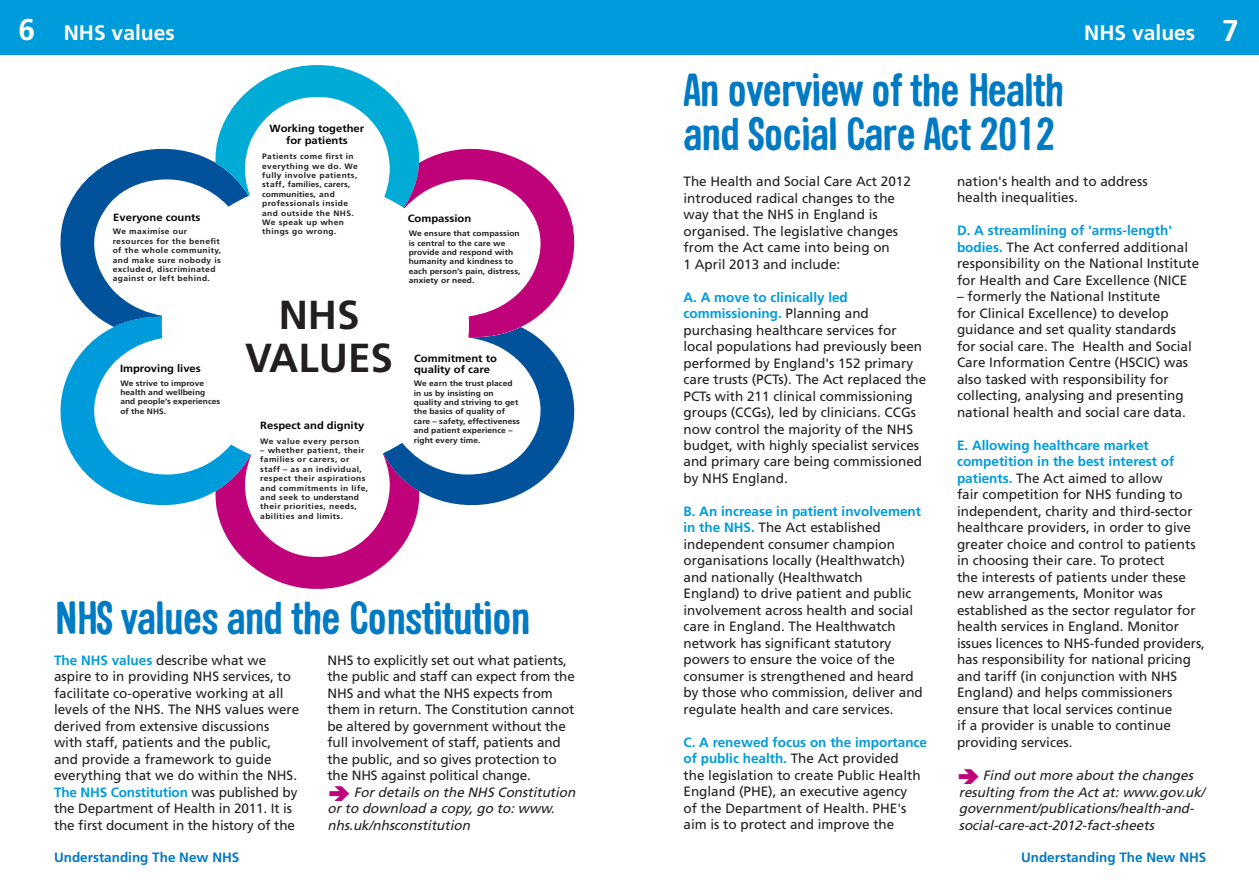
<style>
.page{position:relative;width:1259px;height:893px;background:#fff}
.page>*{position:absolute;margin:0;border:0;box-sizing:border-box;transform-origin:0 0}
.t1{font:700 45px/43.5px "Sini";letter-spacing:-.025em;color:#007ac2}
.t2{font:700 40.5px/43.5px "Frutiger LT Std";color:#231f20;text-align:center}
.t3{font:700 21px "Frutiger LT Std";color:#fff}
.t4{font:13.5px/16.5px "Frutiger LT Std";color:#231f20}
.t5{font:italic 13.5px/16.5px "Frutiger LT Std";color:#231f20}
.t6{font:700 13.5px "Frutiger LT Std";color:#007ac2}
.t7{font:700 10.5px/11.2px "Frutiger LT Std";color:#040503;text-align:center;scale:1.07 1}
.t8{font:700 7.8px/9.4px "Frutiger LT Std";letter-spacing:.05em;color:#201d1e;scale:1.07 1}
.t9{font:700 7.8px/9.4px "Frutiger LT Std";letter-spacing:.005em;color:#201d1e;scale:1.07 1}
.t10{font:700 7.8px/9.4px "Frutiger LT Std";letter-spacing:.01em;color:#201d1e;scale:1.07 1}
.s1{font-size:30px}
.s2{font-weight:700;color:#009bda}
</style>
<div class="page">
<div style="left:629px;top:0;width:630px;height:54px;background:#009bda"></div>
<div style="left:0;top:0;width:629px;height:54px;background:#009bda"></div>
<svg style="left:60px;top:65px;width:515px;height:524px"></svg>
<h3 class="t3" style="left:19px;top:20px;width:158px"><span class="s1">6</span> NHS values</h3>
<h3 class="t3" style="left:1084px;top:21px;width:156px">NHS values <span class="s1">7</span></h3>
<p class="t7" style="left:113px;top:212px;width:83px">Everyone counts</p>
<p class="t8" style="left:113px;top:227px;width:103px">We maximise our resources for the benefit of the whole community, and make sure nobody is excluded, discriminated against or left behind.</p>
<p class="t7" style="left:270px;top:123px;width:90px">Working together for patients</p>
<p class="t8" style="left:262px;top:152px;width:91px">Patients come first in everything we do. We fully involve patients, staff, families, carers, communities, and professionals inside and outside the NHS.<br>We speak up when things go wrong.</p>
<p class="t7" style="left:408px;top:213px;width:61px">Compassion</p>
<p class="t10" style="left:409px;top:229px;width:106px">We ensure that compassion is central to the care we provide and respond with humanity and kindness to each person’s pain, distress, anxiety or need.</p>
<h2 class="t2" style="left:245px;top:293px;width:149px">NHS<br>VALUES</h2>
<p class="t7" style="left:414px;top:353px;width:79px">Commitment to</p>
<p class="t7" style="left:120px;top:362px;width:77px">Improving lives</p>
<p class="t7" style="left:414px;top:364px;width:72px">quality of care</p>
<p class="t9" style="left:120px;top:378px;width:95px">We strive to improve health and wellbeing and people’s experiences of the NHS.</p>
<p class="t7" style="left:260px;top:420px;width:99px">Respect and dignity</p>
<p class="t8" style="left:260px;top:436px;width:94px">We value every person</p>
<p class="t8" style="left:260px;top:445px;width:102px">– whether patient, their families or carers, or staff – as an individual, respect their aspirations and commitments in life, and seek to understand their priorities, needs, abilities and limits.</p>
<p class="t9" style="left:414px;top:379px;width:101px">We earn the trust placed in us by insisting on quality and striving to get the basics of quality of care – safety, effectiveness and patient experience – right every time.</p>
<h1 class="t1" style="left:55px;top:595px;width:477px">NHS values and the Constitution</h1>
<p class="t4" style="left:54px;top:652px;width:247px"><span class="s2">The NHS values</span> describe what we aspire to in providing NHS services, to facilitate co-operative working at all levels of the NHS. The NHS values were derived from extensive discussions with staff, patients and the public,<br>and provide a framework to guide everything that we do within the NHS.<br><span class="s2">The NHS Constitution</span> was published by the Department of Health in 2011. It is the first document in the history of the</p>
<p class="t4" style="left:327px;top:652px;width:249px">NHS to explicitly set out what patients, the public and staff can expect from the NHS and what the NHS expects from them in return. The Constitution cannot be altered by government without the full involvement of staff, patients and the public, and so gives protection to the NHS against political change.</p>
<p class="t5" style="left:327px;top:784px;width:253px;text-indent:26px">Fordetailson the NHS Constitution orto download a copy,go to:www. nhs.uk/nhsconstitution</p>
<h1 class="t1" style="left:683px;top:68px;width:382px">An overview of the Health and Social Care Act 2012</h1>
<p class="t4" style="left:683px;top:173px;width:229px">The Health and Social Care Act 2012 introduced radical changes to the way that the NHS in England is organised. The legislative changes from the Act came into being on<br>1 April 2013 and include:</p>
<p class="t4" style="left:683px;top:289px;width:244px"><span class="s2">A. A move to clinically led commissioning.</span> Planning and purchasing healthcare services for local populations had previously been performed by England's 152 primary care trusts (PCTs). The Act replaced the PCTs with 211 clinical commissioning groups (CCGs), led by clinicians. CCGs now control the majority of the NHS budget, with highly specialist services and primary care being commissioned by NHS England.</p>
<p class="t4" style="left:683px;top:503px;width:241px"><span class="s2">B. An increase in patient involvement in the NHS.</span> The Act established independent consumer champion organisations locally (Healthwatch) and nationally (Healthwatch<br>England) to drive patient and public involvement across health and social care in England. The Healthwatch network has significant statutory powers to ensure the voice of the consumer is strengthened and heard by those who commission, deliver and regulate health and care services.</p>
<p class="t4" style="left:683px;top:734px;width:245px"><span class="s2">C. A renewed focus on the importance of public health.</span> The Act provided<br>the legislation to create Public Health England (PHE), an executive agency<br>of the Department of Health. PHE's aim is to protect and improve the</p>
<p class="t4" style="left:957px;top:173px;width:192px">nation's health and to address health inequalities.</p>
<p class="t4" style="left:957px;top:222px;width:244px"><span class="s2">D. A streamlining of 'arms-length' bodies.</span> The Act conferred additional responsibility on the National Institute for Health and Care Excellence (NICE</p>
<p class="t4" style="left:957px;top:288px;width:236px">– formerly the National Institute<br>for Clinical Excellence) to develop guidance and set quality standards for social care. The Health and Social Care Information Centre (HSCIC) was also tasked with responsibility for collecting, analysing and presenting national health and social care data.</p>
<p class="t4" style="left:957px;top:437px;width:249px"><span class="s2">E. Allowing healthcare market competition in the best interest of patients.</span> The Act aimed to allow<br>fair competition for NHS funding to independent, charity and third-sector healthcare providers, in order to give greater choice and control to patients in choosing their care. To protect<br>the interests of patients under these new arrangements, Monitor was established as the sector regulator for health services in England. Monitor issues licences to NHS-funded providers, has responsibility for national pricing and tariff (in conjunction with NHS England) and helps commissioners ensure that local services continue<br>if a provider is unable to continue providing services.</p>
<p class="t5" style="left:958px;top:767px;width:251px;text-indent:24px">Find outmore aboutthe changes resulting from the Actat:www.gov.uk/ government/publications/health-and&shy;social-care-act-2012-fact-sheets</p>
<p class="t6" style="left:54px;top:849px;width:187px">Understanding The New NHS</p>
<p class="t6" style="left:1021px;top:849px;width:187px">Understanding The New NHS</p>
</div>
